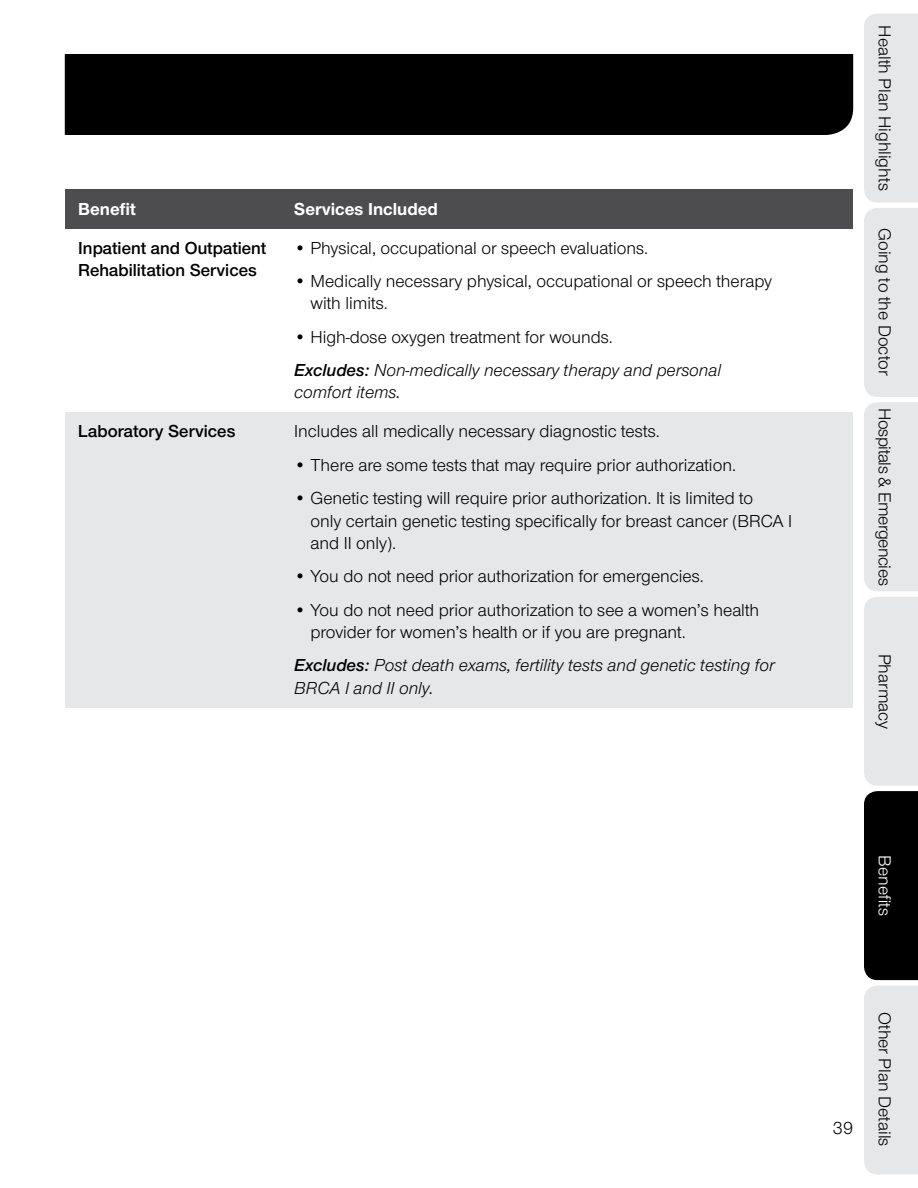
<style>
.page{position:relative;width:918px;height:1188px;background:#fff}
.page>*{position:absolute;margin:0;border:0;box-sizing:border-box;transform-origin:0 0}
.t1{font:18px/22.5px "UHC Sans";color:#000}
.t2{font:italic 18px/22.5px "UHC Sans";color:#000}
.t3{font:600 18px/22.5px "UHC Sans";color:#000}
.t4{font:700 18px "UHC Sans";color:#fff}
.t5{font:18px "UHC Sans";letter-spacing:-.025em;color:#000}
.t6{font:18px "UHC Sans";color:#fff}
.s1{font-weight:600}
</style>
<div class="page">
<div style="left:281px;top:412px;width:572px;height:295px;background:#e6e7e8"></div>
<div style="left:65px;top:412px;width:216px;height:295px;background:#e6e7e8"></div>
<div style="left:65px;top:54px;width:788px;height:81px;background:#000"></div>
<div style="left:65px;top:189px;width:216px;height:39px;background:#4d4d4f"></div>
<div style="left:281px;top:189px;width:572px;height:39px;background:#4d4d4f"></div>
<div style="left:864px;top:14px;width:54px;height:188px;background:#e6e7e8"></div>
<div style="left:864px;top:208px;width:54px;height:383px;background:#e6e7e8"></div>
<svg style="left:864px;top:597px;width:54px;height:383px;background:#757676"></svg>
<div style="left:864px;top:986px;width:54px;height:188px;background:#e6e7e8"></div>
<p class="t4" style="left:78px;top:196px;width:59px">Benefit</p>
<p class="t4" style="left:294px;top:196px;width:145px">Services Included</p>
<p class="t3" style="left:78px;top:236px;width:190px">Inpatient and Outpatient<br>Rehabilitation Services</p>
<p class="t1" style="left:294px;top:236px;width:355px">• Physical, occupational or speech evaluations.</p>
<p class="t1" style="left:310px;top:269px;width:463px;text-indent:-16px">• Medically necessary physical, occupational or speech therapy with limits.</p>
<p class="t1" style="left:294px;top:325px;width:320px">• High-dose oxygen treatment for wounds.</p>
<p class="t2" style="left:294px;top:358px;width:428px"><span class="s1">Excludes:</span> Non-medically necessary therapy and personal comfort items.</p>
<p class="t1" style="left:294px;top:420px;width:367px">Includes all medically necessary diagnostic tests.</p>
<p class="t1" style="left:294px;top:453px;width:443px">• There are some tests that may require prior authorization.</p>
<p class="t1" style="left:310px;top:486px;width:483px;text-indent:-16px">• Genetic testing will require prior authorization. It is limited to<br>only certain genetic testing specifically for breast cancer (BRCA I and II only).</p>
<p class="t1" style="left:294px;top:565px;width:411px">• You do not need prior authorization for emergencies.</p>
<p class="t1" style="left:310px;top:598px;width:450px;text-indent:-16px">• You do not need prior authorization to see a women’s health provider for women’s health or if you are pregnant.</p>
<p class="t2" style="left:294px;top:653px;width:482px"><span class="s1">Excludes:</span> Post death exams, fertility tests and genetic testing for<br>BRCA I and II only.</p>
<p class="t3" style="left:78px;top:420px;width:159px">Laboratory Services</p>
<p class="t1" style="left:897px;top:25px;width:167px;rotate:90deg">Health Plan Highlights</p>
<p class="t1" style="left:897px;top:228px;width:149px;rotate:90deg">Going to the Doctor</p>
<p class="t5" style="left:897px;top:408px;width:179px;rotate:90deg">Hospitals &amp; Emergencies</p>
<p class="t1" style="left:897px;top:654px;width:77px;rotate:90deg">Pharmacy</p>
<p class="t6" style="left:897px;top:855px;width:62px;rotate:90deg">Benefits</p>
<p class="t1" style="left:833px;top:1116px;width:22px">39</p>
<p class="t1" style="left:897px;top:1012px;width:136px;rotate:90deg">Other Plan Details</p>
</div>
